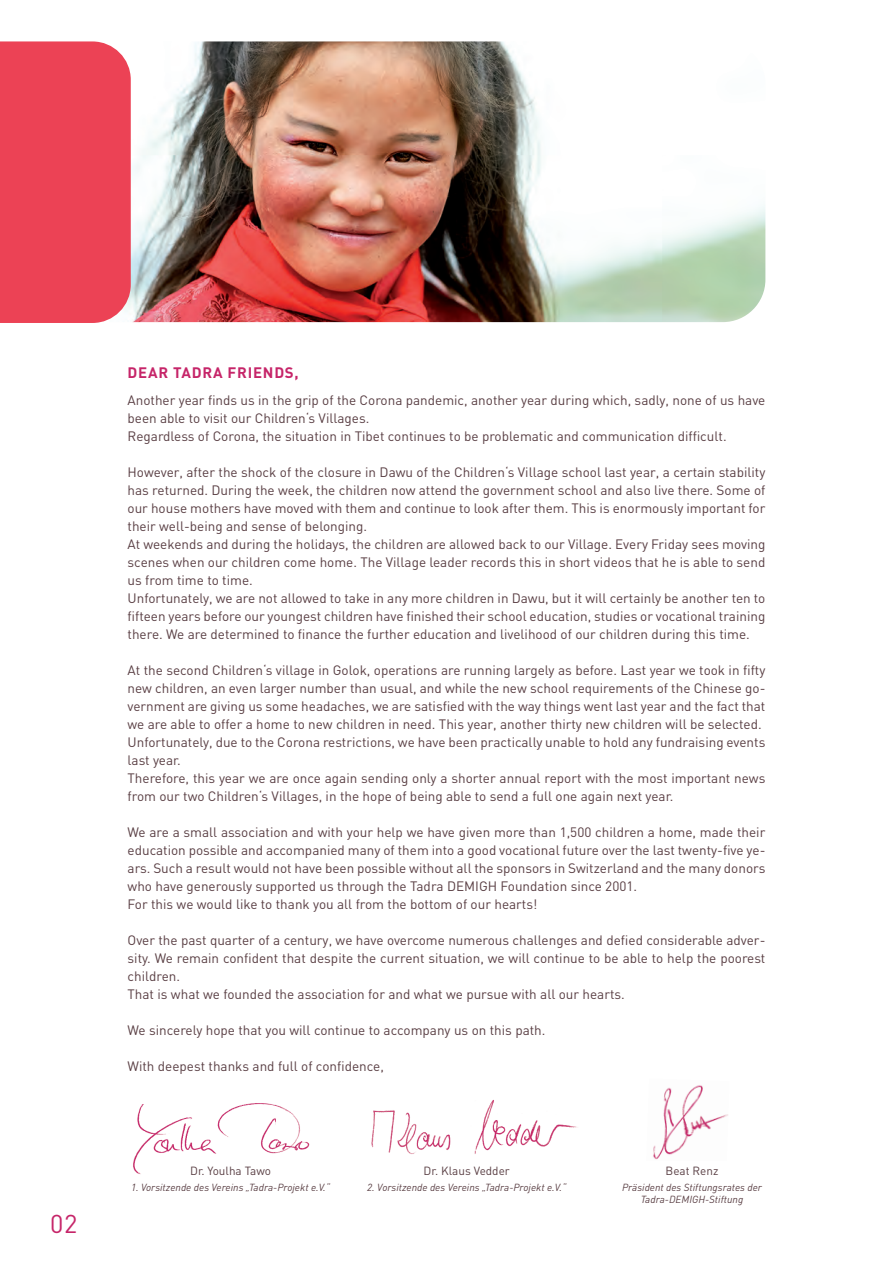
<style>
.page{position:relative;width:893px;height:1263px;background:#fff}
.page>*{position:absolute;margin:0;border:0;box-sizing:border-box;transform-origin:0 0}
.t1{font:25.5px "DIN";color:#c62569}
.t2{font:700 15px "DIN";letter-spacing:.05em;color:#c62569}
.t3{font:13.5px/18px "DIN";color:#593e43}
.t4{font:11.7px "DIN";color:#593e43}
.t5{font:italic 10.2px/12px "DIN";color:#593e43;text-align:center}
</style>
<div class="page">
<img style="left:131px;top:41px;width:634px;height:281px">
<div style="left:0;top:41px;width:131px;height:282px;background:#ec4255"></div>
<img style="left:133px;top:1103px;width:177px;height:71px">
<img style="left:371px;top:1099px;width:206px;height:55px">
<img style="left:653px;top:1085px;width:75px;height:75px">
<h1 class="t1" style="left:50px;top:1207px;width:29px">02</h1>
<p class="t2" style="left:128px;top:363px;width:173px">DEAR TADRA FRIENDS,</p>
<p class="t3" style="left:128px;top:391px;width:639px">Another year finds us in the grip of the Corona pandemic, another year during which, sadly, none of us have been able to visit our Children‘s Villages.<br>Regardless of Corona, the situation in Tibet continues to be problematic and communication difficult.</p>
<p class="t3" style="left:128px;top:463px;width:639px">However, after the shock of the closure in Dawu of the Children‘s Village school last year, a certain stability has returned. During the week, the children now attend the government school and also live there. Some of our house mothers have moved with them and continue to look after them. This is enormously important for their well-being and sense of belonging.<br>At weekends and during the holidays, the children are allowed back to our Village. Every Friday sees moving scenes when our children come home. The Village leader records this in short videos that he is able to send us from time to time.<br>Unfortunately, we are not allowed to take in any more children in Dawu, but it will certainly be another ten to fifteen years before our youngest children have finished their school education, studies or vocational training there. We are determined to finance the further education and livelihood of our children during this time.</p>
<p class="t3" style="left:128px;top:660px;width:639px">At the second Children‘s village in Golok, operations are running largely as before. Last year we took in fifty new children, an even larger number than usual, and while the new school requirements of the Chinese go&shy;vernment are giving us some headaches, we are satisfied with the way things went last year and the fact that we are able to offer a home to new children in need. This year, another thirty new children will be selected.<br>Unfortunately, due to the Corona restrictions, we have been practically unable to hold any fundraising events last year.<br>Therefore, this year we are once again sending only a shorter annual report with the most important news from our two Children‘s Villages, in the hope of being able to send a full one again next year.</p>
<p class="t3" style="left:128px;top:822px;width:639px">We are a small association and with your help we have given more than 1,500 children a home, made their education possible and accompanied many of them into a good vocational future over the last twenty-five ye&shy;ars. Such a result would not have been possible without all the sponsors in Switzerland and the many donors who have generously supported us through the Tadra DEMIGH Foundation since 2001.<br>For this we would like to thank you all from the bottom of our hearts!</p>
<p class="t3" style="left:128px;top:930px;width:639px">Over the past quarter of a century, we have overcome numerous challenges and defied considerable adver&shy;sity. We remain confident that despite the current situation, we will continue to be able to help the poorest children.<br>That is what we founded the association for and what we pursue with all our hearts.</p>
<p class="t3" style="left:128px;top:1020px;width:419px">We sincerely hope that you will continue to accompany us on this path.</p>
<p class="t3" style="left:128px;top:1056px;width:258px">With deepest thanks and full of confidence,</p>
<p class="t4" style="left:190px;top:1163px;width:82px">Dr. Youlha Tawo</p>
<p class="t5" style="left:131px;top:1181px;width:201px">1. Vorsitzende des Vereins „Tadra-Projekt e.V.“</p>
<p class="t4" style="left:424px;top:1163px;width:88px">Dr. Klaus Vedder</p>
<p class="t5" style="left:367px;top:1181px;width:201px">2. Vorsitzende des Vereins „Tadra-Projekt e.V.“</p>
<p class="t4" style="left:666px;top:1163px;width:54px">Beat Renz</p>
<p class="t5" style="left:622px;top:1181px;width:141px">Präsident des Stiftungsrates der<br>Tadra-DEMIGH-Stiftung</p>
</div>
